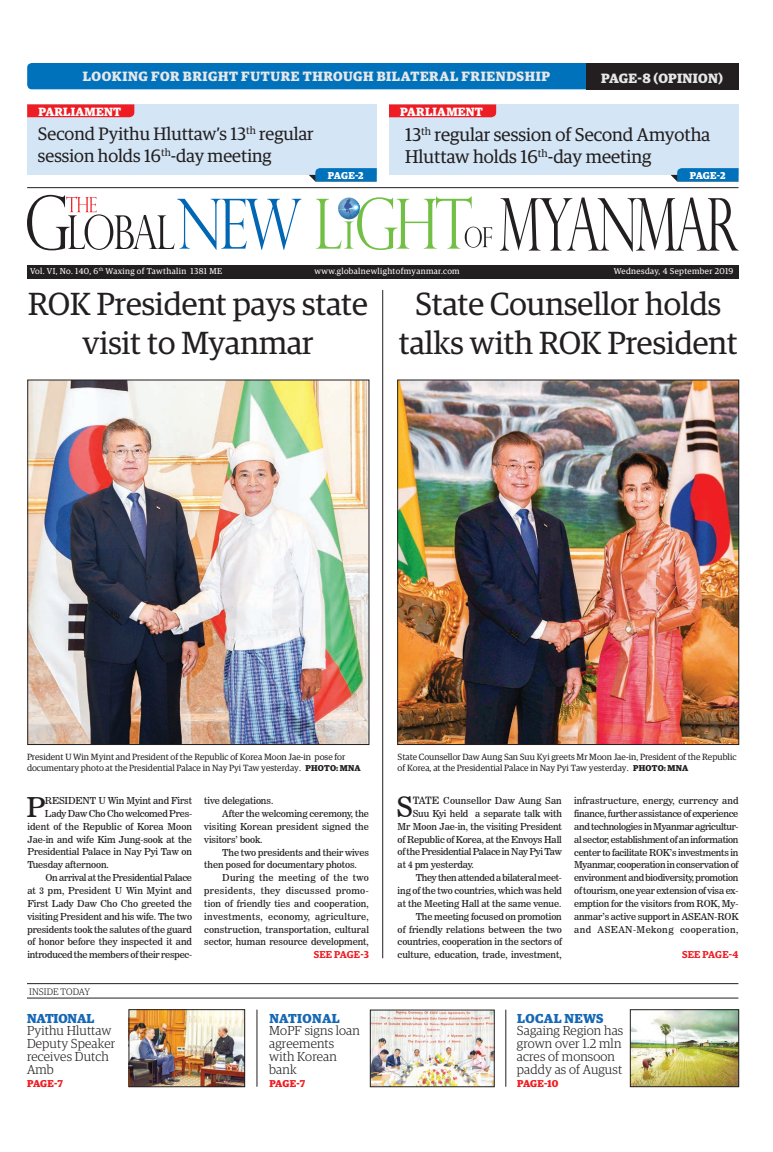
<style>
.page{position:relative;width:773px;height:1152px;background:#fff}
.page>*{position:absolute;margin:0;border:0;box-sizing:border-box;transform-origin:0 0}
.t1{font:32px/38.4px "Guardian Egyp";color:#231f20;text-align:center}
.t2{font:27.6px "News 706 BT Roman C";color:#231f20}
.t3{font:27.1px "News 706 BT Roman C";color:#231f20}
.t4{font:18.5px/22.2px "Guardian Egyp";color:#231f20}
.t5{font:18px/21.6px "Guardian Egyp";color:#231f20}
.t6{font:700 13.5px "Guardian Egyp";letter-spacing:.04em;color:#e6e7e9}
.t7{font:700 13.5px "Guardian Egyp";letter-spacing:.02em;color:#e6e7e9}
.t8{font:300 13px/12.8px "Guardian Egyp";letter-spacing:.01em;color:#231f20}
.t9{font:700 13px "Guardian Egyp";letter-spacing:.02em;color:#1768b4}
.t10{font:700 13px "Guardian Egyp";letter-spacing:-.005em;color:#1768b4}
.t11{font:700 12px "Guardian Egyp";letter-spacing:.02em;color:#fff}
.t12{font:700 10px "Guardian Egyp";letter-spacing:-.01em;color:#ee1d23}
.t13{font:600 10px "Guardian Egyp";letter-spacing:.02em;color:#ee1d23}
.t14{font:700 10px "Guardian Egyp";letter-spacing:-.01em;color:#fff}
.t15{font:9.5px/12.9px "News 706 BT Roman C";letter-spacing:-.01em;color:#231f20;text-align:justify}
.t16{font:9.5px "News 706 BT Roman C";letter-spacing:.01em;color:#231f20}
.t17{font:9.5px "News 706 BT Roman C";letter-spacing:-.03em;color:#231f20}
.t18{font:9.5px "News 706 BT Roman C";letter-spacing:.03em;color:#231f20}
.t19{font:9.5px "News 706 BT Roman C";letter-spacing:.025em;color:#231f20}
.t20{font:300 9.5px "Guardian Egyp";letter-spacing:.01em;color:#231f20}
.t21{font:9px/10.8px "Guardian Egyp";color:#231f20}
.t22{font:8.5px "Guardian Egyp";letter-spacing:.04em;color:#fff}
.s1{font-weight:700;font-size:8.5px}
.s2{font-size:10px}
</style>
<div class="page">
<div style="left:27px;top:63px;width:559px;height:26px;background:#0072bc"></div>
<div style="left:586px;top:63px;width:152px;height:27px;background:#231f20"></div>
<div style="left:27px;top:265px;width:711px;height:14px;background:#231f20"></div>
<svg style="left:27px;top:195px;width:274px;height:55px"></svg>
<svg style="left:500px;top:198px;width:238px;height:54px"></svg>
<svg style="left:316px;top:196px;width:176px;height:54px"></svg>
<hr style="left:27px;top:187px;width:711px;height:1px;background:#231f20">
<div style="left:27px;top:104px;width:350px;height:71px;background:#d4e6f6"></div>
<div style="left:389px;top:104px;width:349px;height:71px;background:#d4e6f6"></div>
<svg style="left:27px;top:104px;width:107px;height:13px"></svg>
<svg style="left:670px;top:168px;width:68px;height:13px"></svg>
<svg style="left:309px;top:168px;width:68px;height:13px"></svg>
<svg style="left:389px;top:104px;width:107px;height:13px"></svg>
<hr style="left:27px;top:998px;width:711px;height:1px;background:#231f20">
<hr style="left:27px;top:983px;width:711px;height:1px;background:#231f20">
<hr style="left:257px;top:1010px;width:1px;height:77px;background:#231f20">
<hr style="left:505px;top:1010px;width:1px;height:77px;background:#231f20">
<img style="left:372px;top:1012px;width:120px;height:73px">
<div style="left:370px;top:1010px;width:124px;height:77px;border:1px solid #231f20"></div>
<img style="left:399px;top:382px;width:337px;height:361px">
<div style="left:397px;top:380px;width:341px;height:365px;border:1px solid #231f20"></div>
<img style="left:30px;top:382px;width:337px;height:361px">
<div style="left:28px;top:380px;width:341px;height:365px;border:1px solid #231f20"></div>
<img style="left:131px;top:1012px;width:112px;height:73px">
<div style="left:129px;top:1010px;width:116px;height:77px;border:1px solid #231f20"></div>
<hr style="left:382px;top:290px;width:1px;height:668px;background:#231f20">
<img style="left:632px;top:1012px;width:104px;height:73px">
<div style="left:630px;top:1010px;width:108px;height:77px;border:1px solid #231f20"></div>
<h3 class="t6" style="left:83px;top:66px;width:469px">LOOKING FOR BRIGHT FUTURE THROUGH BILATERAL FRIENDSHIP</h3>
<h3 class="t7" style="left:601px;top:68px;width:123px">PAGE-8 (OPINION)</h3>
<p class="t11" style="left:38px;top:102px;width:84px">PARLIAMENT</p>
<h3 class="t5" style="left:38px;top:122px;width:277px">Second Pyithu Hluttaw’s 13<sup>th</sup> regular session holds 16<sup>th</sup>-day meeting</h3>
<p class="t11" style="left:400px;top:102px;width:84px">PARLIAMENT</p>
<h3 class="t4" style="left:405px;top:122px;width:307px">13<sup>th</sup> regular session of Second Amyotha<br>Hluttaw holds 16<sup>th</sup>-day meeting</h3>
<p class="t14" style="left:328px;top:168px;width:37px">PAGE-2</p>
<p class="t14" style="left:689px;top:168px;width:37px">PAGE-2</p>
<p class="t22" style="left:30px;top:266px;width:193px">Vol. VI, No. 140, 6<sup>th</sup> Waxing of Tawthalin 1381 ME</p>
<p class="t22" style="left:314px;top:266px;width:147px">www.globalnewlightofmyanmar.com</p>
<p class="t22" style="left:614px;top:266px;width:121px">Wednesday, 4 September 2019</p>
<h1 class="t1" style="left:28px;top:283px;width:341px">ROK President pays state visit to Myanmar</h1>
<h1 class="t1" style="left:399px;top:283px;width:340px">State Counsellor holds talks with ROK President</h1>
<p class="t21" style="left:27px;top:751px;width:335px">President U Win Myint and President of the Republic of Korea Moon Jae-in pose for documentary photo at the Presidential Palace in Nay Pyi Taw yesterday. <span class="s1">PHOTO: MNA</span></p>
<p class="t21" style="left:397px;top:751px;width:340px">State Counsellor Daw Aung San Suu Kyi greets Mr Moon Jae-in, President of the Republic of Korea, at the Presidential Palace in Nay Pyi Taw yesterday. <span class="s1">PHOTO: MNA</span></p>
<h3 class="t3" style="left:26px;top:791px;width:20px">P</h3>
<p class="t15" style="left:45px;top:794px;width:149px">RESIDENT U Win Myint and First</p>
<p class="t15" style="left:45px;top:807px;width:149px">Lady Daw Cho Cho welcomed Pres-</p>
<p class="t15" style="left:27px;top:820px;width:166px">ident of the Republic of Korea Moon</p>
<p class="t15" style="left:27px;top:833px;width:166px">Jae-in and wife Kim Jung-sook at the</p>
<p class="t15" style="left:27px;top:846px;width:166px">Presidential Palace in Nay Pyi Taw on</p>
<p class="t15" style="left:27px;top:858px;width:83px">Tuesday afternoon.</p>
<p class="t15" style="left:45px;top:871px;width:148px">On arrival at the Presidential Palace</p>
<p class="t16" style="left:27px;top:885px;width:166px">at 3 pm, President U Win Myint and</p>
<p class="t15" style="left:27px;top:897px;width:166px">First Lady Daw Cho Cho greeted the</p>
<p class="t15" style="left:27px;top:910px;width:166px">visiting President and his wife. The two</p>
<p class="t15" style="left:27px;top:923px;width:166px">presidents took the salutes of the guard</p>
<p class="t15" style="left:27px;top:936px;width:166px">of honor before they inspected it and</p>
<p class="t15" style="left:27px;top:948px;width:166px">introduced the members of their respec-</p>
<p class="t15" style="left:204px;top:794px;width:70px">tive delegations.</p>
<p class="t15" style="left:222px;top:807px;width:148px">After the welcoming ceremony, the</p>
<p class="t16" style="left:204px;top:821px;width:166px">visiting Korean president signed the</p>
<p class="t15" style="left:204px;top:833px;width:60px">visitors’ book.</p>
<p class="t15" style="left:222px;top:846px;width:148px">The two presidents and their wives</p>
<p class="t15" style="left:204px;top:858px;width:154px">then posed for documentary photos.</p>
<p class="t19" style="left:222px;top:872px;width:148px">During the meeting of the two</p>
<p class="t18" style="left:204px;top:885px;width:166px">presidents, they discussed promo-</p>
<p class="t16" style="left:204px;top:898px;width:166px">tion of friendly ties and cooperation,</p>
<p class="t18" style="left:204px;top:911px;width:166px">investments, economy, agriculture,</p>
<p class="t15" style="left:204px;top:923px;width:166px">construction, transportation, cultural</p>
<p class="t15" style="left:204px;top:936px;width:166px">sector, human resource development,</p>
<p class="t13" style="left:313px;top:947px;width:57px">SEE PAGE-3</p>
<h2 class="t2" style="left:396px;top:790px;width:18px">S</h2>
<p class="t16" style="left:412px;top:795px;width:151px"><span class="s2">TATE</span> Counsellor Daw Aung San</p>
<p class="t15" style="left:412px;top:807px;width:151px">Suu Kyi held a separate talk with</p>
<p class="t15" style="left:397px;top:820px;width:166px">Mr Moon Jae-in, the visiting President</p>
<p class="t15" style="left:397px;top:833px;width:166px">of Republic of Korea, at the Envoys Hall</p>
<p class="t17" style="left:397px;top:846px;width:166px">of the Presidential Palace in Nay Pyi Taw</p>
<p class="t15" style="left:397px;top:858px;width:78px">at 4 pm yesterday.</p>
<p class="t17" style="left:415px;top:872px;width:148px">They then attended a bilateral meet-</p>
<p class="t15" style="left:397px;top:884px;width:166px">ing of the two countries, which was held</p>
<p class="t15" style="left:397px;top:897px;width:165px">at the Meeting Hall at the same venue.</p>
<p class="t15" style="left:415px;top:910px;width:148px">The meeting focused on promotion</p>
<p class="t15" style="left:397px;top:923px;width:166px">of friendly relations between the two</p>
<p class="t15" style="left:397px;top:936px;width:166px">countries, cooperation in the sectors of</p>
<p class="t15" style="left:397px;top:948px;width:166px">culture, education, trade, investment,</p>
<p class="t15" style="left:574px;top:794px;width:166px">infrastructure, energy, currency and finance, further assistance of experience and technologies in Myanmar agricultur&shy;al sector, establishment of an information center to facilitate ROK’s investments in Myanmar, cooperation in conservation of environment and biodiversity, promotion of tourism, one year extension of visa ex&shy;emption for the visitors from ROK, My&shy;anmar’s active support in ASEAN-ROK and ASEAN-Mekong cooperation,</p>
<p class="t13" style="left:682px;top:947px;width:58px">SEE PAGE-4</p>
<p class="t20" style="left:29px;top:985px;width:62px">INSIDE TODAY</p>
<h3 class="t10" style="left:27px;top:1008px;width:69px">NATIONAL</h3>
<h3 class="t8" style="left:27px;top:1024px;width:90px">Pyithu Hluttaw<br>Deputy Speaker receives Dutch<br>Amb</h3>
<p class="t12" style="left:27px;top:1076px;width:37px">PAGE-7</p>
<h3 class="t9" style="left:269px;top:1008px;width:72px">NATIONAL</h3>
<h3 class="t8" style="left:269px;top:1024px;width:92px">MoPF signs loan agreements with Korean bank</h3>
<p class="t12" style="left:269px;top:1076px;width:37px">PAGE-7</p>
<h3 class="t9" style="left:517px;top:1008px;width:88px">LOCAL NEWS</h3>
<h3 class="t8" style="left:517px;top:1024px;width:108px">Sagaing Region has grown over 1.2 mln acres of monsoon paddy as of August</h3>
<p class="t12" style="left:517px;top:1076px;width:43px">PAGE-10</p>
</div>
